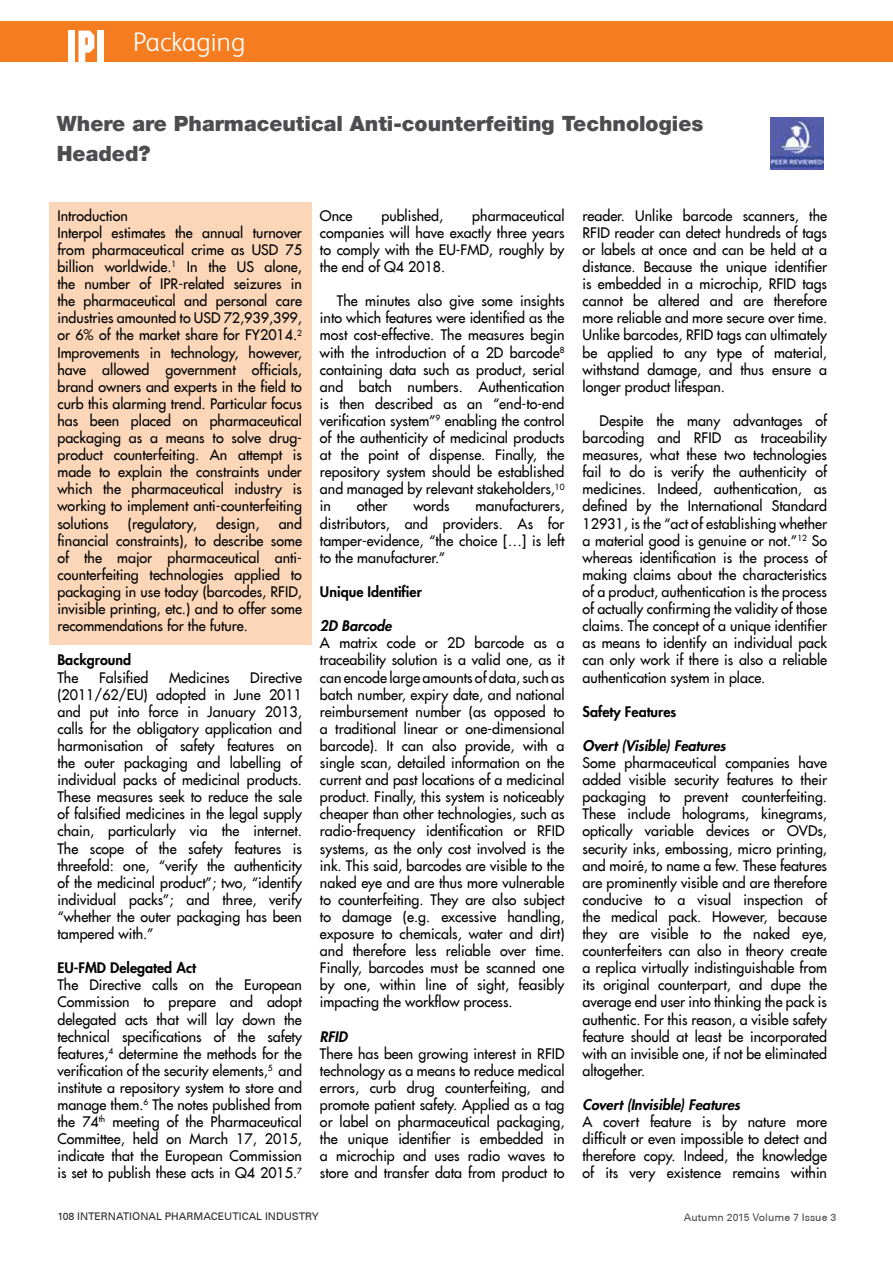
<style>
.page{position:relative;width:893px;height:1263px;background:#fff}
.page>*{position:absolute;margin:0;border:0;box-sizing:border-box;transform-origin:0 0}
.t1{font:300 27px "FS Albert";letter-spacing:.005em;color:#fff}
.t2{font:900 21px/30px "Helvetica Neue LT";color:#4d4d4f}
.t3{font:14.25px/17.1px "Futura LT";color:#000;text-align:justify}
.t4{font:italic 800 14.25px "Futura LT";color:#000}
.t5{font:800 14.25px "Futura LT";color:#000}
.t6{font:500 10.5px "Univers CE";color:#292829}
.t7{font:500 10.5px "Univers CE";color:#4d4d4f}
</style>
<div class="page">
<div style="left:0;top:21px;width:893px;height:41px;background:#f57d20"></div>
<div style="left:68px;top:31px;width:7px;height:33px;background:#fff"></div>
<svg style="left:78px;top:31px;width:16px;height:31px"></svg>
<div style="left:97px;top:31px;width:7px;height:33px;background:#fff"></div>
<div style="left:49px;top:202px;width:262px;height:443px;background:#fbd6b9"></div>
<img style="left:770px;top:118px;width:53px;height:51px">
<h1 class="t1" style="left:133px;top:26px;width:113px">Packaging</h1>
<h2 class="t2" style="left:57px;top:108px;width:648px">Where are Pharmaceutical Anti-counterfeiting Technologies<br>Headed?</h2>
<p class="t3" style="left:57px;top:207px;width:246px;text-align:left">Introduction<br>Interpol estimates the annual turnover from pharmaceutical crime as USD 75 billion worldwide.<sup>1</sup> In the US alone, the number of IPR-related seizures in the pharmaceutical and personal care industries amounted to USD 72,939,399, or 6% of the market share for FY2014.<sup>2<br></sup>Improvements in technology, however, have allowed government officials, brand owners and experts in the field to curb this alarming trend. Particular focus has been placed on pharmaceutical packaging as a means to solve drug&shy;product counterfeiting. An attempt is made to explain the constraints under which the pharmaceutical industry is working to implement anti-counterfeiting solutions</p>
<p class="t3" style="left:57px;top:515px;width:246px;text-indent:221px">and financial constraints), to describe some of the major pharmaceutical anti&shy;counterfeiting technologies applied to packaging in use today (barcodes, RFID, invisible printing, etc.) and to offer some recommendations for the future.</p>
<p class="t5" style="left:57px;top:651px;width:75px">Background</p>
<p class="t3" style="left:57px;top:669px;width:22px">The</p>
<p class="t3" style="left:99px;top:669px;width:51px">Falsified</p>
<p class="t3" style="left:169px;top:669px;width:62px">Medicines</p>
<p class="t3" style="left:128px;top:515px;width:70px">(regulatory,</p>
<p class="t3" style="left:216px;top:515px;width:45px">design,</p>
<p class="t3" style="left:57px;top:669px;width:246px;text-indent:193px">Directive (2011/62/EU) adopted in June 2011 and put into force in January 2013, calls for the obligatory application and harmonisation of safety features on the outer packaging and labelling of individual packs of medicinal products.<br>These measures seek to reduce the sale of falsified medicines in the legal supply chain, particularly via the internet.<br>The scope of the safety features is threefold: one, “verify the authenticity of the medicinal product”; two, “identify individual packs”; and three, verify “whether the outer packaging has been tampered with.”</p>
<p class="t5" style="left:57px;top:958px;width:140px">EU-FMD Delegated Act</p>
<p class="t3" style="left:57px;top:976px;width:246px">The Directive calls on the European Commission to prepare and adopt delegated acts that will lay down the technical specifications of the safety features,<sup>4</sup> determine the methods for the verification of the security elements,<sup>5</sup> and institute a repository system to store and manage them.<sup>6</sup> The notes published from the 74<sup>th</sup> meeting of the Pharmaceutical Committee, held on March 17, 2015, indicate that the European Commission is set to publish these acts in Q4 2015.<sup>7</sup></p>
<p class="t3" style="left:320px;top:207px;width:246px;text-indent:152px">pharmaceutical companies will have exactly three years to comply with the EU-FMD, roughly by the end of Q4 2018.</p>
<p class="t3" style="left:320px;top:292px;width:246px;text-indent:17px">The minutes also give some insights into which features were identified as the most cost-effective. The measures begin with the introduction of a 2D barcode<sup>8 </sup>containing data such as product, serial and batch numbers. Authentication is then described as an “end-to-end verification system”<sup>9</sup> enabling the control of the authenticity of medicinal products at the point of dispense. Finally, the repository system should be established and managed by relevant stakeholders,<sup>10 </sup>in</p>
<p class="t3" style="left:320px;top:207px;width:34px">Once</p>
<p class="t3" style="left:381px;top:207px;width:63px">published,</p>
<p class="t3" style="left:320px;top:498px;width:246px;text-indent:156px">manufacturers, distributors, and providers. As for tamper-evidence, “the choice […] is left to the manufacturer.”</p>
<p class="t5" style="left:320px;top:582px;width:103px">Unique Identifier</p>
<p class="t4" style="left:320px;top:617px;width:73px">2D Barcode</p>
<p class="t3" style="left:320px;top:634px;width:246px">A matrix code or 2D barcode as a traceability solution is a valid one, as it can encode large amounts of data, such as batch number, expiry date, and national reimbursement number (as opposed to a traditional linear or one-dimensional barcode). It can also provide, with a single scan, detailed information on the current and past locations of a medicinal product. Finally, this system is noticeably cheaper than other technologies, such as radio-frequency identification or RFID systems, as the only cost involved is the ink. This said, barcodes are visible to the naked eye and are thus more vulnerable to counterfeiting. They are also subject to damage (e.g. excessive handling, exposure to chemicals, water and dirt) and therefore less reliable over time.<br>Finally, barcodes must be scanned one by one, within line of sight, feasibly impacting the workflow process.</p>
<p class="t4" style="left:320px;top:1027px;width:29px">RFID</p>
<p class="t3" style="left:320px;top:1045px;width:246px">There has been growing interest in RFID technology as a means to reduce medical errors, curb drug counterfeiting, and promote patient safety. Applied as a tag or label on pharmaceutical packaging, the unique identifier is embedded in a microchip and uses radio waves to store and transfer data from product to</p>
<p class="t3" style="left:357px;top:498px;width:32px">other</p>
<p class="t3" style="left:413px;top:498px;width:38px">words</p>
<p class="t3" style="left:582px;top:207px;width:246px">reader. Unlike barcode scanners, the RFID reader can detect hundreds of tags or labels at once and can be held at a distance. Because the unique identifier is embedded in a microchip, RFID tags cannot be altered and are therefore more reliable and more secure over time.<br>Unlike barcodes, RFID tags can ultimately be applied to any type of material, withstand damage, and thus ensure a longer product lifespan.</p>
<p class="t3" style="left:582px;top:412px;width:246px;text-indent:17px">Despite the many advantages of barcoding and RFID as traceability measures, what these two technologies fail to do is verify the authenticity of medicines. Indeed, authentication, as defined by the International Standard 12931, is the “act of establishing whether a material good is genuine or not.”<sup>12</sup> So whereas identification is the process of making claims about the characteristics of a product, authentication is the process of actually confirming the validity of those claims. The concept of a unique identifier as means to identify an individual pack can only work if there is also a reliable authentication system in place.</p>
<p class="t5" style="left:582px;top:702px;width:95px">Safety Features</p>
<p class="t4" style="left:582px;top:737px;width:145px">Overt (Visible) Features</p>
<p class="t3" style="left:582px;top:754px;width:246px">Some pharmaceutical companies have added visible security features to their packaging to prevent counterfeiting.<br>These include holograms, kinegrams, optically variable devices or OVDs, security inks, embossing, micro printing, and moiré, to name a few. These features are prominently visible and are therefore conducive to a visual inspection of the medical pack. However, because they are visible to the naked eye, counterfeiters can also in theory create a replica virtually indistinguishable from its original counterpart, and dupe the average end user into thinking the pack is authentic. For this reason, a visible safety feature should at least be incorporated with an invisible one, if not be eliminated altogether.</p>
<p class="t4" style="left:582px;top:1096px;width:159px">Covert (Invisible) Features</p>
<p class="t3" style="left:582px;top:1113px;width:246px">A covert feature is by nature more difficult or even impossible to detect and therefore copy. Indeed, the knowledge of its very existence remains within</p>
<p class="t6" style="left:57px;top:1210px;width:263px">108 INTERNATIONAL PHARMACEUTICAL INDUSTRY</p>
<p class="t7" style="left:684px;top:1211px;width:154px">Autumn 2015 Volume 7 Issue 3</p>
</div>
